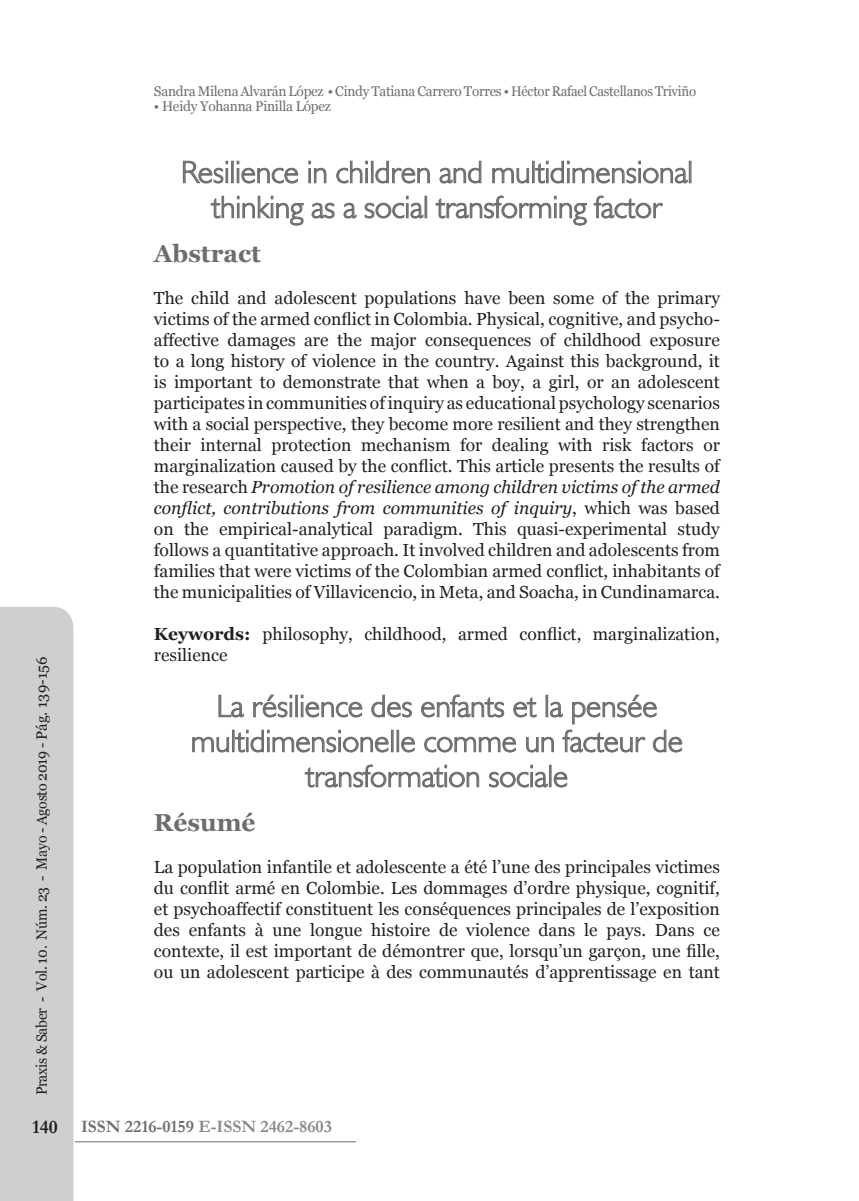
<style>
.page{position:relative;width:859px;height:1201px;background:#fff}
.page>*{position:absolute;margin:0;border:0;box-sizing:border-box;transform-origin:0 0}
.t1{font:300 31.5px/35px "Humanist 521 BT";color:#6c6d70;text-align:center}
.t2{font:700 24.5px "Georgia";color:#6c6d70}
.t3{font:17.5px/21px "Georgia";color:#231f20;text-align:justify}
.t4{font:600 17.5px "Garamond";color:#888}
.t5{font:14.88px "Georgia";letter-spacing:-.02em;color:#231f20;scale:.95 1}
.t6{font:14px "Georgia";letter-spacing:-.02em;color:#6c6d70}
.s1{font-style:italic}
.s2{font-weight:700}
.s3{font-size:19.25px;color:#231f20}
.s4{color:#6c6d70}
</style>
<div class="page">
<div style="left:0;top:606px;width:73px;height:594px;background:#cfcfd1"></div>
<hr style="left:75px;top:1141px;width:280px;height:1px;background:#6c6c6e">
<svg style="left:182px;top:160px;width:46px;height:24px"></svg>
<div style="left:225px;top:168px;width:3px;height:15px;border:1px solid #6c6d70"></div>
<div style="left:231px;top:161px;width:2px;height:22px;border:1px solid #6c6d70"></div>
<svg style="left:237px;top:161px;width:61px;height:23px"></svg>
<svg style="left:308px;top:161px;width:19px;height:23px"></svg>
<svg style="left:336px;top:160px;width:32px;height:24px"></svg>
<div style="left:365px;top:168px;width:3px;height:15px;border:1px solid #6c6d70"></div>
<div style="left:371px;top:161px;width:2px;height:22px;border:1px solid #6c6d70"></div>
<svg style="left:375px;top:160px;width:55px;height:24px"></svg>
<svg style="left:439px;top:160px;width:42px;height:24px"></svg>
<svg style="left:492px;top:160px;width:195px;height:24px"></svg>
<div style="left:688px;top:161px;width:3px;height:22px;border:1px solid #6c6d70"></div>
<svg style="left:210px;top:195px;width:94px;height:31px"></svg>
<svg style="left:311px;top:202px;width:24px;height:17px"></svg>
<svg style="left:343px;top:202px;width:14px;height:17px"></svg>
<svg style="left:364px;top:196px;width:59px;height:23px"></svg>
<div style="left:424px;top:196px;width:3px;height:22px;border:1px solid #6c6d70"></div>
<svg style="left:435px;top:195px;width:152px;height:31px"></svg>
<svg style="left:593px;top:195px;width:70px;height:24px"></svg>
<svg style="left:192px;top:694px;width:490px;height:59px"></svg>
<svg style="left:304px;top:764px;width:175px;height:24px"></svg>
<svg style="left:489px;top:764px;width:78px;height:24px"></svg>
<p class="t6" style="left:154px;top:82px;width:543px">Sandra Milena Alvarán López • Cindy Tatiana Carrero Torres • Héctor Rafael Castellanos Triviño</p>
<p class="t6" style="left:154px;top:97px;width:178px">• Heidy Yohanna Pinilla López</p>
<h1 class="t1" style="left:181px;top:154px;width:513px">Resilience in children and multidimensional thinking as a social transforming factor</h1>
<h2 class="t2" style="left:154px;top:237px;width:108px">Abstract</h2>
<p class="t3" style="left:154px;top:287px;width:567px">The child and adolescent populations have been some of the primary victims of the armed conflict in Colombia. Physical, cognitive, and psycho&shy;affective damages are the major consequences of childhood exposure to a long history of violence in the country. Against this background, it is important to demonstrate that when a boy, a girl, or an adolescent participates in communities of inquiry as educational psychology scenarios with a social perspective, they become more resilient and they strengthen their internal protection mechanism for dealing with risk factors or marginalization caused by the conflict. This article presents the results of the research <span class="s1">Promotion of resilience among children victims of the armed conflict, contributions from communities of inquiry</span>, which was based on the empirical-analytical paradigm. This quasi-experimental study follows a quantitative approach. It involved children and adolescents from families that were victims of the Colombian armed conflict, inhabitants of the municipalities of Villavicencio, in Meta, and Soacha, in Cundinamarca.</p>
<p class="t3" style="left:154px;top:623px;width:567px"><span class="s2">Keywords:</span> philosophy, childhood, armed conflict, marginalization, resilience</p>
<h1 class="t1" style="left:191px;top:688px;width:493px">La résilience des enfants et la pensée multidimensionelle comme un facteur de transformation sociale</h1>
<h2 class="t2" style="left:154px;top:806px;width:103px">Résumé</h2>
<p class="t3" style="left:154px;top:856px;width:567px">La population infantile et adolescente a été l’une des principales victimes du conflit armé en Colombie. Les dommages d’ordre physique, cognitif, et psychoaffectif constituent les conséquences principales de l’exposition des enfants à une longue histoire de violence dans le pays. Dans ce contexte, il est important de démontrer que, lorsqu’un garçon, une fille, ou un adolescent participe à des communautés d’apprentissage en tant</p>
<p class="t5" style="left:33px;top:1095px;width:463px;rotate:-90deg">Praxis &amp; Saber - Vol. 10. Núm. 23 - Mayo - Agosto 2019 - Pág. 139-156</p>
<p class="t4" style="left:32px;top:1114px;width:301px"><span class="s3">140</span> <span class="s4">ISSN 2216-0159</span> E-ISSN 2462-8603</p>
</div>
